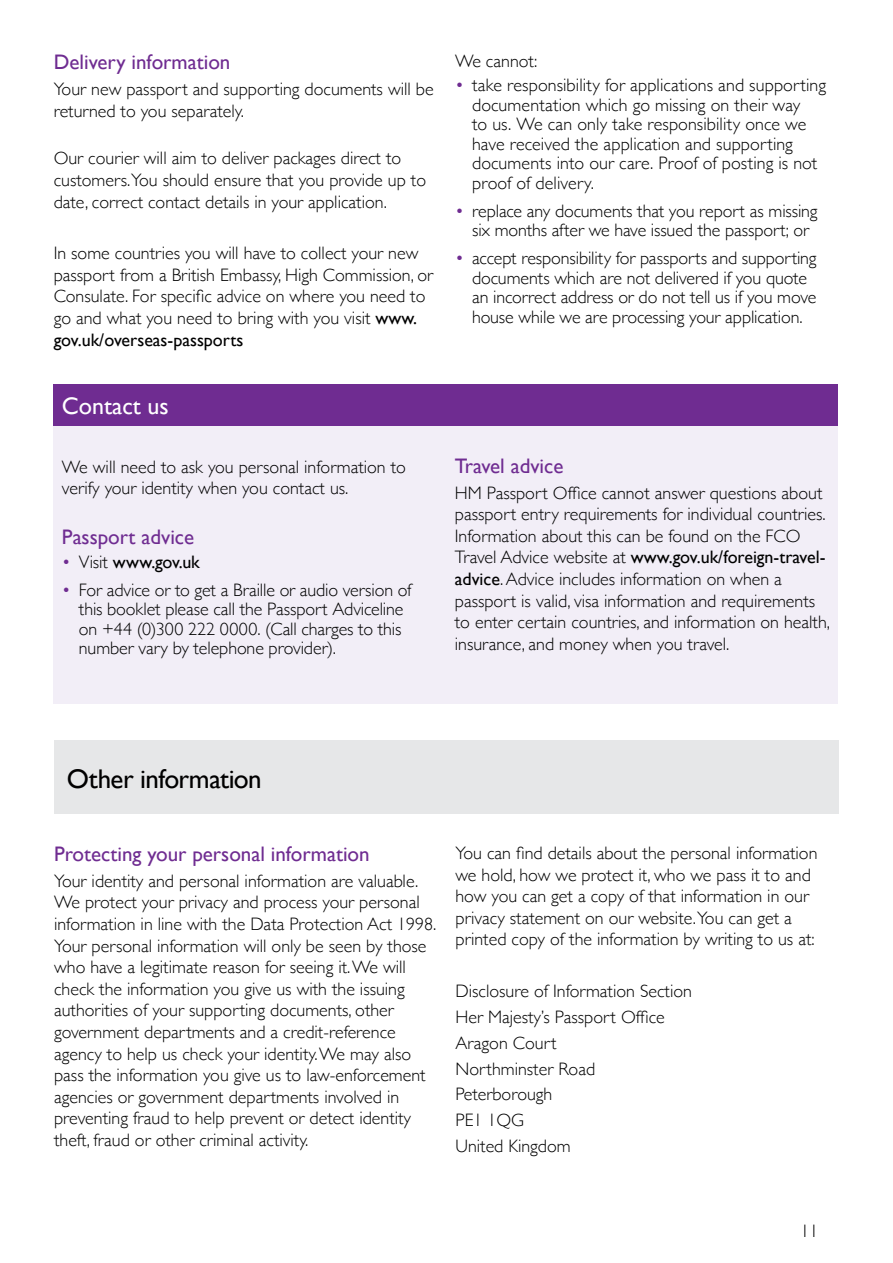
<style>
.page{position:relative;width:893px;height:1263px;background:#fff}
.page>*{position:absolute;margin:0;border:0;box-sizing:border-box;transform-origin:0 0}
.t1{font:27px "Gill Sans";letter-spacing:-.02em;color:#000}
.t2{font:24px "Gill Sans";color:#fff}
.t3{font:21px "Gill Sans";color:#6f2c91}
.t4{font:300 18px/21.6px "Gill Sans";color:#000}
.t5{font:18px "Gill Sans";letter-spacing:-.01em;color:#000}
.s1{font-weight:400}
.s2{font-weight:300;color:#6f2c91}
.s3{font-weight:300}
.s4{color:#6f2c91}
</style>
<div class="page">
<div style="left:53px;top:426px;width:785px;height:278px;background:#f2eef7"></div>
<div style="left:53px;top:385px;width:785px;height:41px;background:#6f2c91"></div>
<div style="left:54px;top:740px;width:785px;height:73px;background:#e6e7e8"></div>
<p class="t3" style="left:54px;top:50px;width:178px">Delivery information</p>
<p class="t4" style="left:54px;top:78px;width:381px">Your new passport and supporting documents will be returned to you separately.</p>
<p class="t4" style="left:54px;top:147px;width:374px">Our courier will aim to deliver packages direct to customers.You should ensure that you provide up to date, correct contact details in your application.</p>
<p class="t4" style="left:54px;top:242px;width:381px">In some countries you will have to collect your new passport from a British Embassy, High Commission, or Consulate. For specific advice on where you need to go and what you need to bring with you visit <span class="s1">www. gov.uk/overseas-passports</span></p>
<h2 class="t2" style="left:62px;top:391px;width:108px">Contact us</h2>
<p class="t4" style="left:62px;top:455px;width:345px">We will need to ask you personal information to verify your identity when you contact us.</p>
<p class="t3" style="left:62px;top:524px;width:134px">Passport advice</p>
<p class="t5" style="left:62px;top:551px;width:139px"><span class="s2">•</span> <span class="s3">Visit</span> www.gov.uk</p>
<p class="t4" style="left:79px;top:579px;width:334px;line-height:19.5px;text-indent:-17px"><span class="s4">•</span> For advice or to get a Braille or audio version of this booklet please call the Passport Adviceline on +44 (0)300 222 0000. (Call charges to this number vary by telephone provider).</p>
<p class="t4" style="left:455px;top:50px;width:84px">We cannot:</p>
<p class="t4" style="left:472px;top:75px;width:355px;line-height:19.5px;text-indent:-17px"><span class="s4">•</span> take responsibility for applications and supporting documentation which go missing on their way<br>to us. We can only take responsibility once we have received the application and supporting documents into our care. Proof of posting is not proof of delivery.</p>
<p class="t4" style="left:455px;top:200px;width:364px;line-height:19.5px;text-align:center"><span class="s4">•</span> replace any documents that you report as missing six months after we have issued the passport; or</p>
<p class="t4" style="left:472px;top:248px;width:346px;line-height:19.5px;text-indent:-17px"><span class="s4">•</span> accept responsibility for passports and supporting documents which are not delivered if you quote an incorrect address or do not tell us if you move house while we are processing your application.</p>
<p class="t3" style="left:455px;top:453px;width:110px">Travel advice</p>
<p class="t4" style="left:455px;top:481px;width:377px">HM Passport Office cannot answer questions about passport entry requirements for individual countries.<br>Information about this can be found on the FCO Travel Advice website at <span class="s1">www.gov.uk/foreign-travel&shy;advice</span>. Advice includes information on when a passport is valid, visa information and requirements to enter certain countries, and information on health, insurance, and money when you travel.</p>
<h1 class="t1" style="left:67px;top:763px;width:196px">Other information</h1>
<p class="t3" style="left:54px;top:841px;width:317px">Protecting your personal information</p>
<p class="t4" style="left:54px;top:869px;width:384px">Your identity and personal information are valuable.<br>We protect your privacy and process your personal information in line with the Data Protection Act 1998.<br>Your personal information will only be seen by those who have a legitimate reason for seeing it. We will check the information you give us with the issuing authorities of your supporting documents, other government departments and a credit-reference agency to help us check your identity. We may also pass the information you give us to law-enforcement agencies or government departments involved in preventing fraud to help prevent or detect identity theft, fraud or other criminal activity.</p>
<p class="t4" style="left:455px;top:841px;width:364px">You can find details about the personal information we hold, how we protect it, who we pass it to and how you can get a copy of that information in our privacy statement on our website.You can get a printed copy of the information by writing to us at:</p>
<p class="t4" style="left:455px;top:977px;width:238px;line-height:25.8px">Disclosure of Information Section<br>Her Majesty’s Passport Office<br>Aragon Court<br>Northminster Road<br>Peterborough<br>PE1 1QG<br>United Kingdom</p>
<p class="t4" style="left:800px;top:1220px;width:19px">11</p>
</div>
